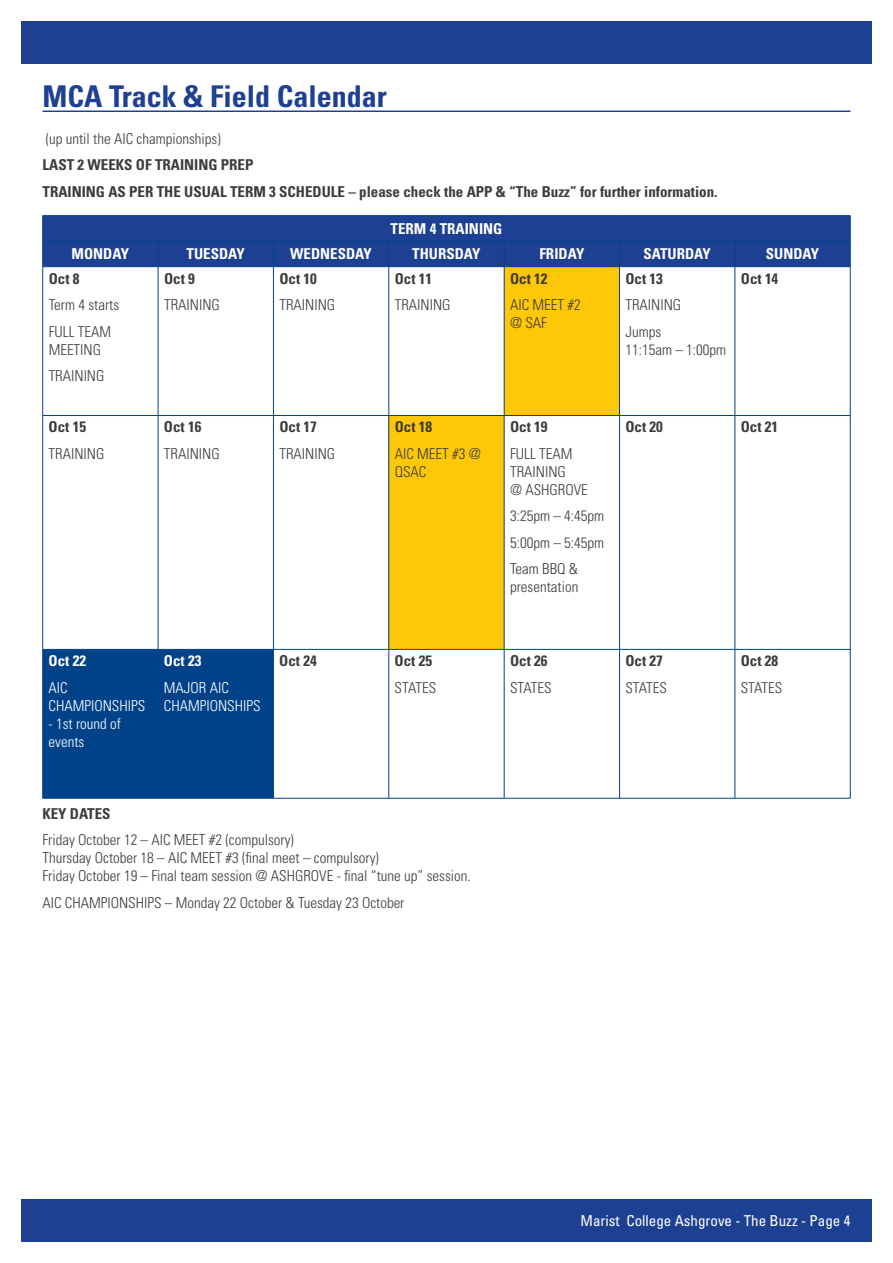
<style>
.page{position:relative;width:893px;height:1263px;background:#fff}
.page>*{position:absolute;margin:0;border:0;box-sizing:border-box;transform-origin:0 0}
.t1{font:700 condensed 30px "Univers LT Std";color:#1e4093}
.t2{font:300 condensed 15px/18px "Univers LT Std";color:#3c3c3b}
.t3{font:700 condensed 15px/26.5px "Univers LT Std";color:#3c3c3b}
.t4{font:700 condensed 15px "Univers LT Std";color:#fff}
.t5{font:300 condensed 15px/18px "Univers LT Std";color:#fff}
.t6{font:condensed 15px "Univers LT Std";color:#fff}
</style>
<div class="page">
<div style="left:21px;top:1199px;width:851px;height:43px;background:#1e4093"></div>
<div style="left:21px;top:21px;width:851px;height:43px;background:#1e4093"></div>
<hr style="left:43px;top:111px;width:807px;height:1px;background:#1e4093">
<div style="left:504px;top:267px;width:115px;height:148px;background:#fec707"></div>
<div style="left:389px;top:415px;width:115px;height:234px;background:#fec707"></div>
<div style="left:43px;top:650px;width:230px;height:148px;background:#004289"></div>
<hr style="left:42px;top:267px;width:1px;height:148px;background:#004289">
<hr style="left:158px;top:267px;width:1px;height:148px;background:#004289">
<hr style="left:273px;top:267px;width:1px;height:148px;background:#004289">
<hr style="left:389px;top:267px;width:1px;height:148px;background:#004289">
<hr style="left:504px;top:267px;width:1px;height:148px;background:#004289">
<hr style="left:619px;top:267px;width:1px;height:148px;background:#004289">
<hr style="left:735px;top:267px;width:1px;height:148px;background:#004289">
<hr style="left:850px;top:267px;width:1px;height:148px;background:#004289">
<hr style="left:43px;top:415px;width:115px;height:1px;background:#004289">
<hr style="left:42px;top:416px;width:1px;height:233px;background:#004289">
<hr style="left:158px;top:415px;width:115px;height:1px;background:#004289">
<hr style="left:158px;top:416px;width:1px;height:233px;background:#004289">
<hr style="left:273px;top:415px;width:116px;height:1px;background:#004289">
<hr style="left:273px;top:416px;width:1px;height:233px;background:#004289">
<hr style="left:389px;top:415px;width:115px;height:1px;background:#004289">
<hr style="left:389px;top:416px;width:1px;height:233px;background:#004289">
<hr style="left:504px;top:415px;width:115px;height:1px;background:#004289">
<hr style="left:504px;top:416px;width:1px;height:233px;background:#004289">
<hr style="left:619px;top:415px;width:116px;height:1px;background:#004289">
<hr style="left:619px;top:416px;width:1px;height:233px;background:#004289">
<hr style="left:735px;top:415px;width:115px;height:1px;background:#004289">
<hr style="left:735px;top:416px;width:1px;height:233px;background:#004289">
<hr style="left:850px;top:416px;width:1px;height:233px;background:#004289">
<hr style="left:43px;top:649px;width:115px;height:1px;background:#004289">
<hr style="left:42px;top:650px;width:1px;height:148px;background:#004289">
<hr style="left:158px;top:649px;width:115px;height:1px;background:#004289">
<hr style="left:158px;top:650px;width:1px;height:148px;background:#004289">
<hr style="left:273px;top:649px;width:116px;height:1px;background:#004289">
<hr style="left:273px;top:650px;width:1px;height:148px;background:#004289">
<hr style="left:389px;top:649px;width:115px;height:1px;background:#004289">
<hr style="left:389px;top:650px;width:1px;height:148px;background:#004289">
<hr style="left:504px;top:649px;width:115px;height:1px;background:#004289">
<hr style="left:504px;top:650px;width:1px;height:148px;background:#004289">
<hr style="left:619px;top:649px;width:116px;height:1px;background:#004289">
<hr style="left:619px;top:650px;width:1px;height:148px;background:#004289">
<hr style="left:735px;top:649px;width:115px;height:1px;background:#004289">
<hr style="left:735px;top:650px;width:1px;height:148px;background:#004289">
<hr style="left:850px;top:650px;width:1px;height:148px;background:#004289">
<hr style="left:43px;top:798px;width:115px;height:1px;background:#004289">
<hr style="left:158px;top:798px;width:115px;height:1px;background:#004289">
<hr style="left:273px;top:798px;width:116px;height:1px;background:#004289">
<hr style="left:389px;top:798px;width:115px;height:1px;background:#004289">
<hr style="left:504px;top:798px;width:115px;height:1px;background:#004289">
<hr style="left:619px;top:798px;width:116px;height:1px;background:#004289">
<hr style="left:735px;top:798px;width:115px;height:1px;background:#004289">
<hr style="left:43px;top:215px;width:115px;height:1px;background:#004289">
<hr style="left:158px;top:215px;width:115px;height:1px;background:#004289">
<hr style="left:273px;top:215px;width:116px;height:1px;background:#004289">
<hr style="left:389px;top:215px;width:115px;height:1px;background:#004289">
<hr style="left:504px;top:215px;width:115px;height:1px;background:#004289">
<hr style="left:619px;top:215px;width:116px;height:1px;background:#004289">
<hr style="left:735px;top:215px;width:115px;height:1px;background:#004289">
<div style="left:42px;top:216px;width:809px;height:51px;background:#1e4093"></div>
<hr style="left:43px;top:241px;width:115px;height:1px;background:#004289">
<hr style="left:158px;top:241px;width:115px;height:1px;background:#004289">
<hr style="left:273px;top:241px;width:116px;height:1px;background:#004289">
<hr style="left:389px;top:241px;width:115px;height:1px;background:#004289">
<hr style="left:504px;top:241px;width:115px;height:1px;background:#004289">
<hr style="left:619px;top:241px;width:116px;height:1px;background:#004289">
<hr style="left:735px;top:241px;width:115px;height:1px;background:#004289">
<h1 class="t1" style="left:43px;top:78px;width:346px">MCA Track &amp; Field Calendar</h1>
<p class="t2" style="left:46px;top:129px;width:176px">(up until the AIC championships)</p>
<p class="t3" style="left:43px;top:152px;width:676px">LAST 2 WEEKS OF TRAINING PREP<br>TRAINING AS PER THE USUAL TERM 3 SCHEDULE – please check the APP &amp; “The Buzz” for further information.</p>
<p class="t4" style="left:391px;top:219px;width:113px">TERM 4 TRAINING</p>
<p class="t4" style="left:72px;top:245px;width:59px">MONDAY</p>
<p class="t4" style="left:187px;top:245px;width:60px">TUESDAY</p>
<p class="t4" style="left:290px;top:245px;width:83px">WEDNESDAY</p>
<p class="t4" style="left:412px;top:245px;width:70px">THURSDAY</p>
<p class="t4" style="left:539px;top:245px;width:47px">FRIDAY</p>
<p class="t4" style="left:643px;top:245px;width:69px">SATURDAY</p>
<p class="t4" style="left:766px;top:245px;width:55px">SUNDAY</p>
<p class="t3" style="left:49px;top:265px;width:32px">Oct 8</p>
<p class="t2" style="left:49px;top:291px;width:72px;line-height:26.5px">Term 4 starts<br>FULL TEAM</p>
<p class="t2" style="left:49px;top:336px;width:57px;line-height:26.5px">MEETING<br>TRAINING</p>
<p class="t3" style="left:164px;top:265px;width:32px">Oct 9</p>
<p class="t2" style="left:164px;top:296px;width:57px">TRAINING</p>
<p class="t3" style="left:279px;top:265px;width:39px">Oct 10</p>
<p class="t2" style="left:279px;top:296px;width:57px">TRAINING</p>
<p class="t3" style="left:395px;top:265px;width:39px">Oct 11</p>
<p class="t2" style="left:395px;top:296px;width:57px">TRAINING</p>
<p class="t3" style="left:510px;top:265px;width:39px">Oct 12</p>
<p class="t2" style="left:510px;top:296px;width:72px">AIC MEET #2 @ SAF</p>
<p class="t3" style="left:625px;top:265px;width:39px">Oct 13</p>
<p class="t2" style="left:625px;top:291px;width:57px;line-height:26.5px">TRAINING<br>Jumps</p>
<p class="t2" style="left:625px;top:340px;width:102px">11:15am – 1:00pm</p>
<p class="t3" style="left:741px;top:265px;width:39px">Oct 14</p>
<p class="t3" style="left:49px;top:414px;width:39px">Oct 15</p>
<p class="t2" style="left:49px;top:445px;width:57px">TRAINING</p>
<p class="t3" style="left:164px;top:414px;width:39px">Oct 16</p>
<p class="t2" style="left:164px;top:445px;width:57px">TRAINING</p>
<p class="t3" style="left:279px;top:414px;width:39px">Oct 17</p>
<p class="t2" style="left:279px;top:445px;width:57px">TRAINING</p>
<p class="t3" style="left:395px;top:414px;width:39px">Oct 18</p>
<p class="t2" style="left:395px;top:445px;width:88px">AIC MEET #3 @<br>QSAC</p>
<p class="t4" style="left:49px;top:652px;width:39px">Oct 22</p>
<p class="t5" style="left:49px;top:678px;width:98px">AIC<br>CHAMPIONSHIPS</p>
<p class="t5" style="left:49px;top:714px;width:74px">- 1st round of events</p>
<p class="t4" style="left:164px;top:652px;width:39px">Oct 23</p>
<p class="t5" style="left:164px;top:678px;width:98px">MAJOR AIC<br>CHAMPIONSHIPS</p>
<p class="t3" style="left:279px;top:648px;width:39px">Oct 24</p>
<p class="t3" style="left:395px;top:648px;width:39px">Oct 25</p>
<p class="t2" style="left:395px;top:678px;width:43px">STATES</p>
<p class="t3" style="left:42px;top:800px;width:70px">KEY DATES</p>
<p class="t2" style="left:42px;top:831px;width:430px">Friday October 12 – AIC MEET #2 (compulsory)<br>Thursday October 18 – AIC MEET #3 (final meet – compulsory)<br>Friday October 19 – Final team session @ ASHGROVE - final “tune up” session.</p>
<p class="t2" style="left:42px;top:894px;width:364px">AIC CHAMPIONSHIPS – Monday 22 October &amp; Tuesday 23 October</p>
<p class="t3" style="left:510px;top:414px;width:39px">Oct 19</p>
<p class="t2" style="left:510px;top:445px;width:79px">FULL TEAM<br>TRAINING<br>@ ASHGROVE</p>
<p class="t2" style="left:510px;top:503px;width:96px;line-height:26.5px;text-align:justify">3:25pm – 4:45pm 5:00pm – 5:45pm Team BBQ &amp;</p>
<p class="t2" style="left:510px;top:578px;width:70px">presentation</p>
<p class="t3" style="left:625px;top:414px;width:39px">Oct 20</p>
<p class="t3" style="left:741px;top:414px;width:39px">Oct 21</p>
<p class="t3" style="left:510px;top:648px;width:39px">Oct 26</p>
<p class="t2" style="left:510px;top:678px;width:43px">STATES</p>
<p class="t3" style="left:625px;top:648px;width:39px">Oct 27</p>
<p class="t2" style="left:625px;top:678px;width:43px">STATES</p>
<p class="t3" style="left:741px;top:648px;width:39px">Oct 28</p>
<p class="t2" style="left:741px;top:678px;width:43px">STATES</p>
<p class="t6" style="left:580px;top:1211px;width:271px">Marist College Ashgrove - The Buzz - Page 4</p>
</div>
